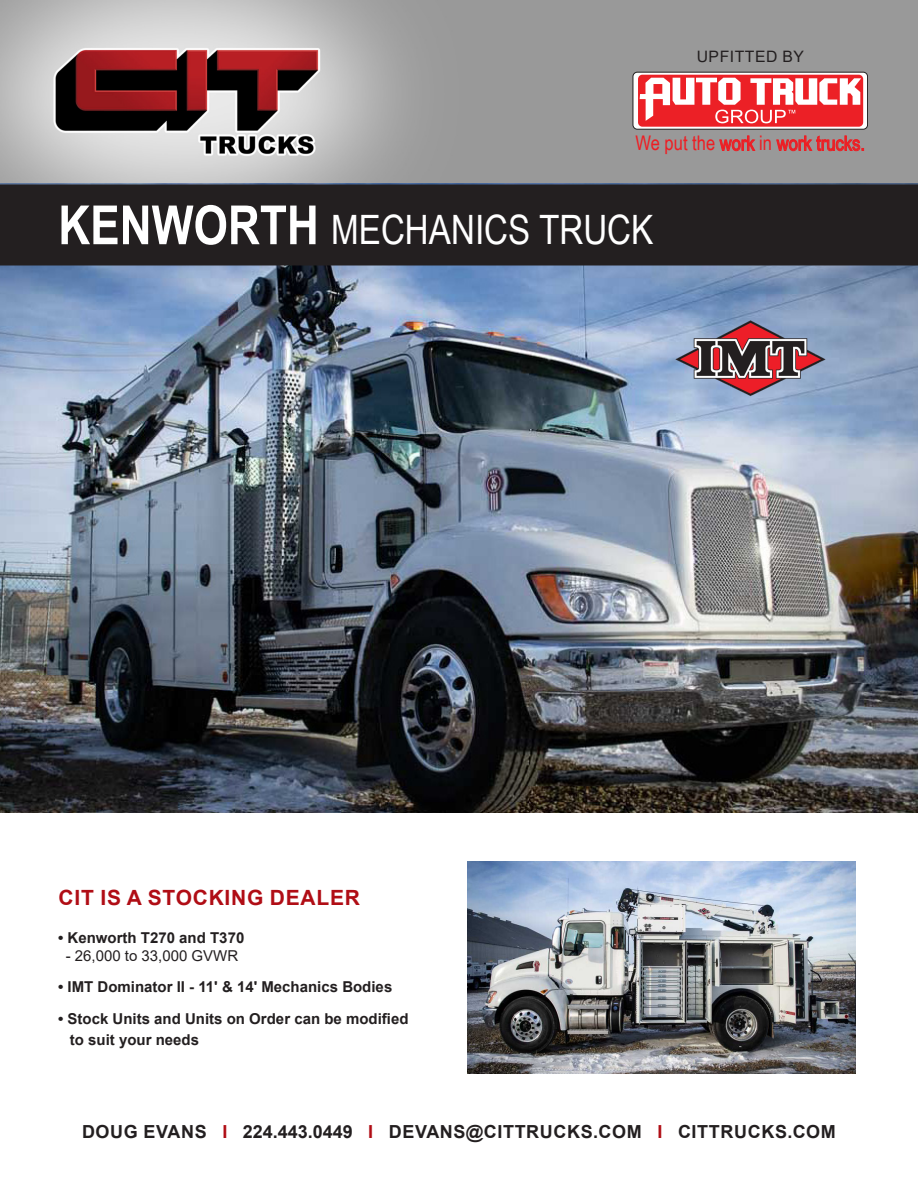
<style>
.page{position:relative;width:918px;height:1188px;background:#fff}
.page>*{position:absolute;margin:0;border:0;box-sizing:border-box;transform-origin:0 0}
.t1{font:40.5px "Arial Narrow";color:#fff}
.t2{font:700 21px "Arial";letter-spacing:.035em;color:#b00d15}
.t3{font:20.1px "Arial Narrow";color:#ee1d23}
.t4{font:700 18px "Arial";letter-spacing:.035em;color:#231f20}
.t5{font:15.75px "Arial";letter-spacing:.035em;color:#231f20}
.t6{font:700 15px/21px "Arial";color:#231f20}
.t7{font:15px "Arial";color:#231f20}
.s1{font-weight:700;font-size:54px}
.s2{color:#b00d15}
</style>
<div class="page">
<img style="left:0;top:0;width:918px;height:184px">
<img style="left:0;top:266px;width:918px;height:546px">
<div style="left:1px;top:185px;width:916px;height:80px;background:#231f20"></div>
<div style="left:0;top:184px;width:918px;height:82px;border:2px solid #231f20"></div>
<svg style="left:633px;top:72px;width:235px;height:79px"></svg>
<img style="left:467px;top:862px;width:389px;height:212px">
<img style="left:670px;top:315px;width:160px;height:84px">
<p class="t5" style="left:697px;top:45px;width:109px">UPFITTED BY</p>
<p class="t3" style="left:636px;top:129px;width:231px">We put the work in work trucks.</p>
<p class="t1" style="left:58px;top:200px;width:597px"><span class="s1">KENWORTH</span> MECHANICS TRUCK</p>
<p class="t2" style="left:59px;top:882px;width:303px">CIT IS A STOCKING DEALER</p>
<p class="t6" style="left:58px;top:927px;width:188px">• Kenworth T270 and T370</p>
<p class="t7" style="left:66px;top:945px;width:174px">- 26,000 to 33,000 GVWR</p>
<p class="t6" style="left:58px;top:977px;width:336px">• IMT Dominator II - 11' &amp; 14' Mechanics Bodies</p>
<p class="t6" style="left:70px;top:1008px;width:340px;text-indent:-12px">• Stock Units and Units on Order can be modified to suit your needs</p>
<p class="t4" style="left:82px;top:1119px;width:755px">DOUG EVANS <span class="s2">I</span> 224.443.0449 <span class="s2">I</span> DEVANS@CITTRUCKS.COM <span class="s2">I</span> CITTRUCKS.COM</p>
</div>
